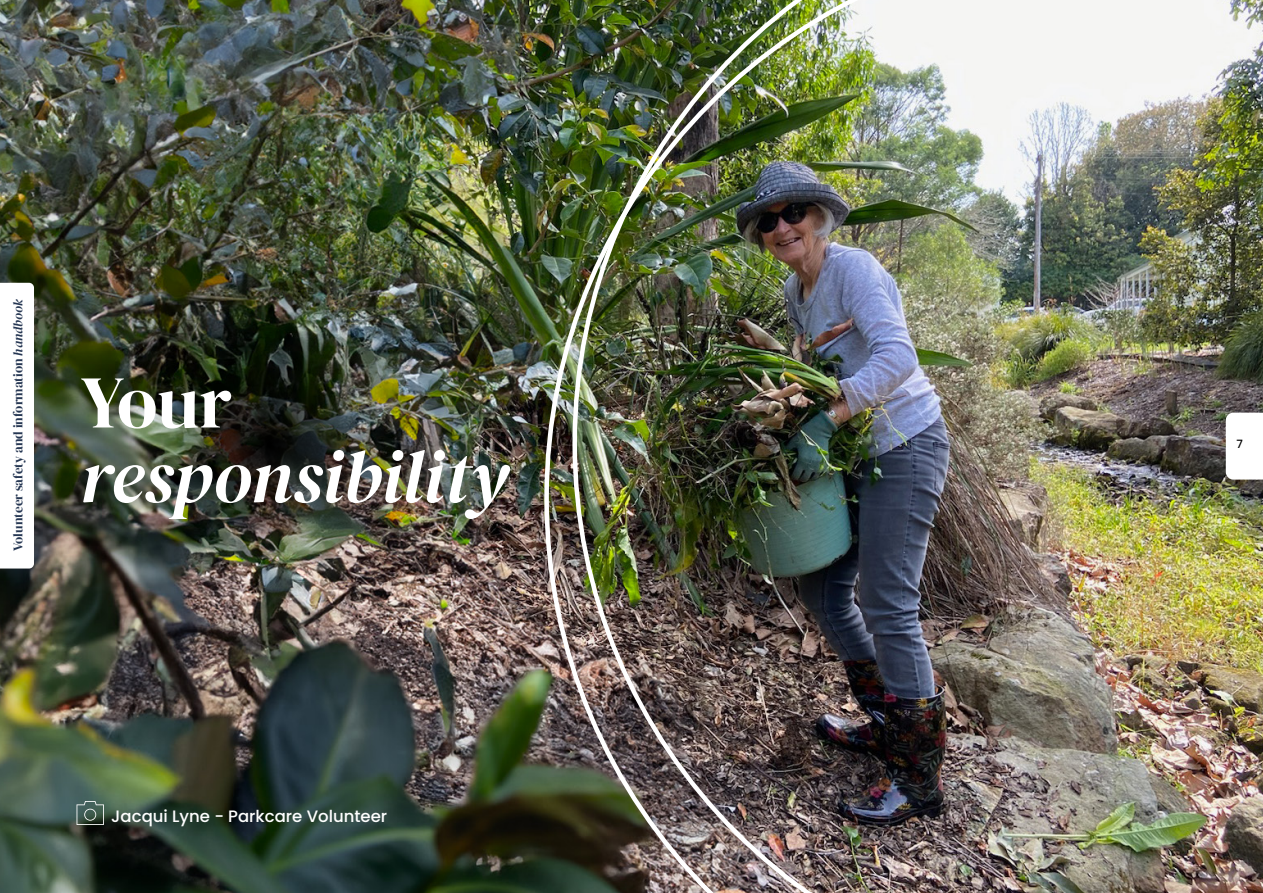
<style>
.page{position:relative;width:1263px;height:893px;background:#fff}
.page>*{position:absolute;margin:0;border:0;box-sizing:border-box;transform-origin:0 0}
.t1{font:italic 74.25px "DM Serif Display";color:#fff}
.t2{font:74.25px "DM Serif Display";color:#fff}
.t3{font:500 16.5px "Poppins";color:#fff}
.t4{font:13.2px "DM Serif Display";color:#263753}
.t5{font:500 11.4px "Poppins";color:#000}
.s1{font-style:italic}
</style>
<div class="page">
<img style="left:0;top:0;width:544px;height:893px">
<img style="left:544px;top:0;width:28px;height:893px">
<img style="left:572px;top:0;width:691px;height:893px">
<img style="left:94px;top:329px;width:350px;height:228px;border-radius:50%">
<svg style="left:77px;top:801px;width:27px;height:24px"></svg>
<svg style="left:1226px;top:413px;width:37px;height:67px"></svg>
<svg style="left:0;top:283px;width:34px;height:285px"></svg>
<p class="t4" style="left:10px;top:551px;width:253px;rotate:-90deg">Volunteer safety and information <span class="s1">handbook</span></p>
<h1 class="t2" style="left:81px;top:359px;width:153px">Your</h1>
<h1 class="t1" style="left:81px;top:434px;width:429px">responsibility</h1>
<p class="t3" style="left:111px;top:806px;width:277px">Jacqui Lyne - Parkcare Volunteer</p>
<p class="t5" style="left:1236px;top:437px;width:8px">7</p>
</div>
